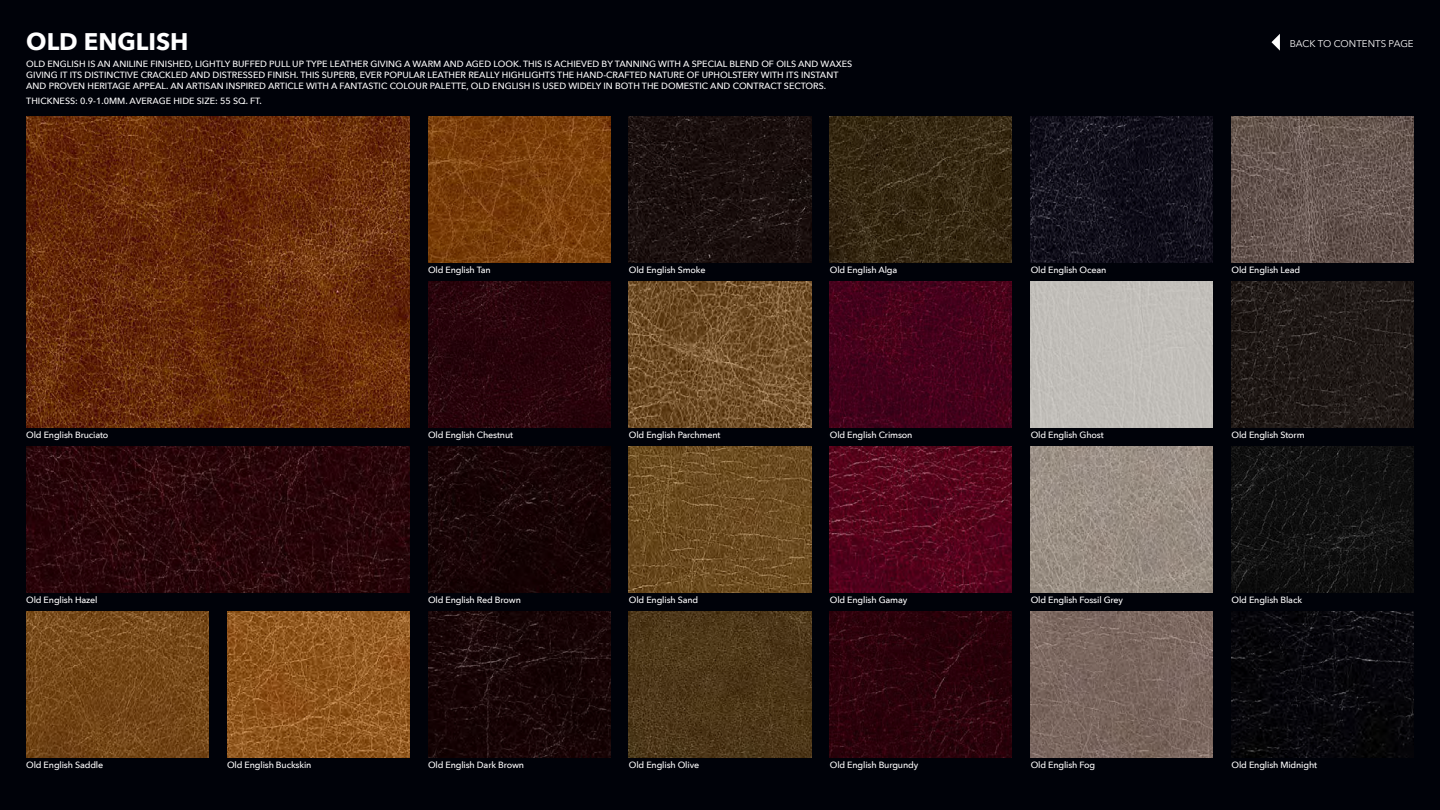
<style>
.page{position:relative;width:1440px;height:810px;background:#000209}
.page>*{position:absolute;margin:0;border:0;box-sizing:border-box;transform-origin:0 0}
.t1{font:700 24px "Avenir Next";color:#fff}
.t2{font:9.75px "Avenir Next";color:#fff}
.t3{font:500 9px/10.8px "Avenir Next";letter-spacing:-.015em;color:#fff}
</style>
<div class="page">
<svg style="left:1271px;top:34px;width:9px;height:17px"></svg>
<img style="left:26px;top:116px;width:383px;height:312px">
<img style="left:428px;top:281px;width:182px;height:147px">
<img style="left:428px;top:446px;width:182px;height:146px">
<img style="left:428px;top:611px;width:182px;height:147px">
<img style="left:629px;top:116px;width:182px;height:146px">
<img style="left:629px;top:281px;width:182px;height:147px">
<img style="left:629px;top:446px;width:182px;height:146px">
<img style="left:629px;top:611px;width:182px;height:147px">
<img style="left:830px;top:116px;width:182px;height:146px">
<img style="left:830px;top:281px;width:182px;height:147px">
<img style="left:830px;top:446px;width:182px;height:146px">
<img style="left:830px;top:611px;width:182px;height:147px">
<img style="left:1031px;top:116px;width:182px;height:146px">
<div style="left:1031px;top:281px;width:182px;height:147px;background:#c1beb9"></div>
<img style="left:1031px;top:446px;width:182px;height:146px">
<img style="left:1031px;top:611px;width:182px;height:147px">
<img style="left:1232px;top:116px;width:182px;height:146px">
<img style="left:1232px;top:281px;width:182px;height:147px">
<img style="left:1232px;top:446px;width:182px;height:146px">
<img style="left:1232px;top:611px;width:182px;height:147px">
<img style="left:26px;top:446px;width:383px;height:146px">
<img style="left:227px;top:611px;width:182px;height:147px">
<img style="left:26px;top:611px;width:182px;height:147px">
<img style="left:428px;top:116px;width:182px;height:146px">
<h1 class="t1" style="left:26px;top:21px;width:164px">OLD ENGLISH</h1>
<p class="t3" style="left:26px;top:59px;width:828px">OLD ENGLISH IS AN ANILINE FINISHED, LIGHTLY BUFFED PULL UP TYPE LEATHER GIVING A WARM AND AGED LOOK. THIS IS ACHIEVED BY TANNING WITH A SPECIAL BLEND OF OILS AND WAXES<br>GIVING IT ITS DISTINCTIVE CRACKLED AND DISTRESSED FINISH. THIS SUPERB, EVER POPULAR LEATHER REALLY HIGHLIGHTS THE HAND-CRAFTED NATURE OF UPHOLSTERY WITH ITS INSTANT<br>AND PROVEN HERITAGE APPEAL. AN ARTISAN INSPIRED ARTICLE WITH A FANTASTIC COLOUR PALETTE, OLD ENGLISH IS USED WIDELY IN BOTH THE DOMESTIC AND CONTRACT SECTORS.</p>
<p class="t3" style="left:26px;top:95px;width:237px">THICKNESS: 0.9-1.0MM. AVERAGE HIDE SIZE: 55 SQ. FT.</p>
<p class="t2" style="left:1290px;top:35px;width:126px">BACK TO CONTENTS PAGE</p>
<p class="t3" style="left:428px;top:264px;width:64px">Old English Tan</p>
<p class="t3" style="left:629px;top:264px;width:78px">Old English Smoke</p>
<p class="t3" style="left:830px;top:264px;width:69px">Old English Alga</p>
<p class="t3" style="left:1031px;top:264px;width:77px">Old English Ocean</p>
<p class="t3" style="left:1232px;top:264px;width:70px">Old English Lead</p>
<p class="t3" style="left:26px;top:429px;width:84px">Old English Bruciato</p>
<p class="t3" style="left:428px;top:429px;width:87px">Old English Chestnut</p>
<p class="t3" style="left:629px;top:429px;width:93px">Old English Parchment</p>
<p class="t3" style="left:830px;top:429px;width:84px">Old English Crimson</p>
<p class="t3" style="left:1031px;top:429px;width:74px">Old English Ghost</p>
<p class="t3" style="left:1232px;top:429px;width:75px">Old English Storm</p>
<p class="t3" style="left:26px;top:594px;width:73px">Old English Hazel</p>
<p class="t3" style="left:428px;top:594px;width:94px">Old English Red Brown</p>
<p class="t3" style="left:629px;top:594px;width:71px">Old English Sand</p>
<p class="t3" style="left:830px;top:594px;width:79px">Old English Gamay</p>
<p class="t3" style="left:1031px;top:594px;width:94px">Old English Fossil Grey</p>
<p class="t3" style="left:1232px;top:594px;width:72px">Old English Black</p>
<p class="t3" style="left:26px;top:759px;width:79px">Old English Saddle</p>
<p class="t3" style="left:227px;top:759px;width:86px">Old English Buckskin</p>
<p class="t3" style="left:428px;top:759px;width:98px">Old English Dark Brown</p>
<p class="t3" style="left:629px;top:759px;width:72px">Old English Olive</p>
<p class="t3" style="left:830px;top:759px;width:90px">Old English Burgundy</p>
<p class="t3" style="left:1031px;top:759px;width:66px">Old English Fog</p>
<p class="t3" style="left:1232px;top:759px;width:87px">Old English Midnight</p>
</div>
